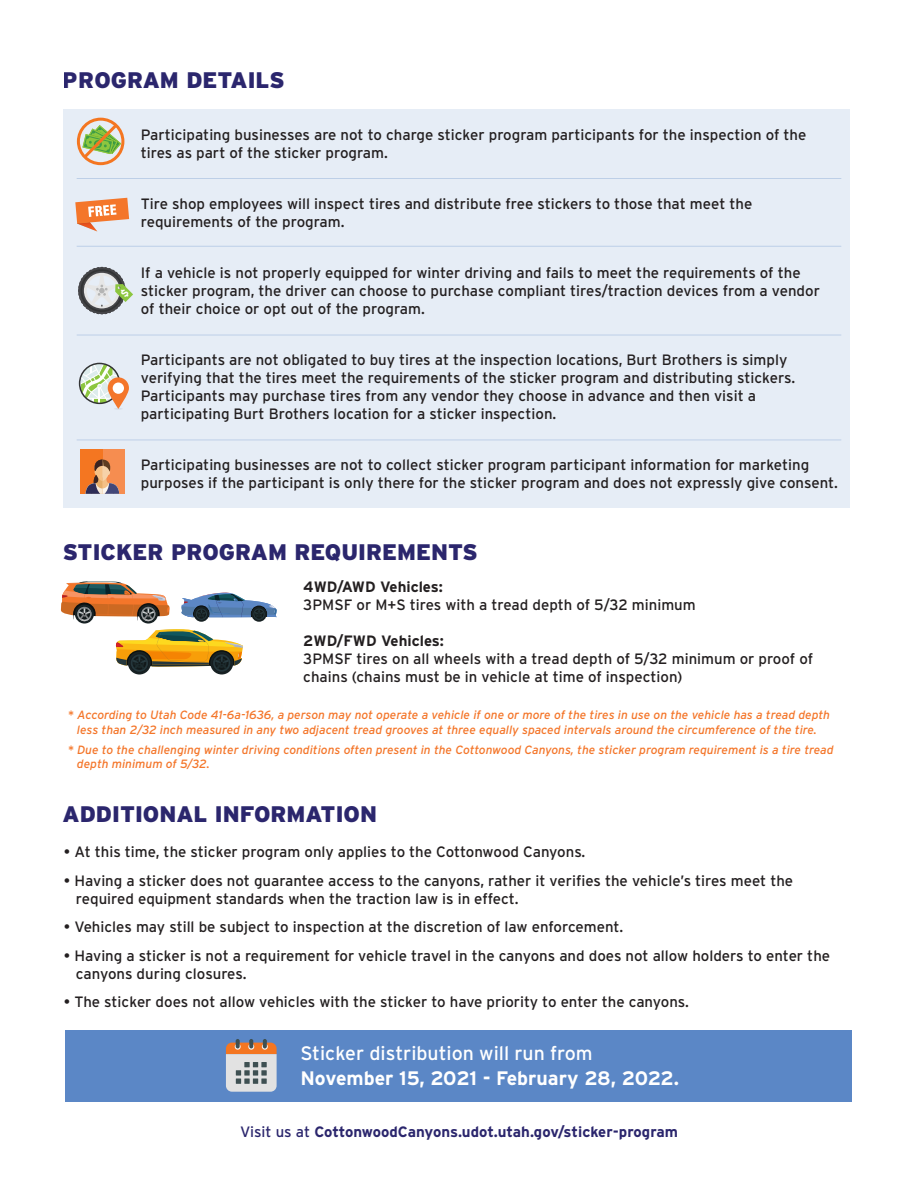
<style>
.page{position:relative;width:918px;height:1188px;background:#fff}
.page>*{position:absolute;margin:0;border:0;box-sizing:border-box;transform-origin:0 0}
.t1{font:900 22.5px "Interstate";color:#2b266d}
.t2{font:700 19.5px "Interstate";color:#fff}
.t3{font:19.5px "Interstate";color:#fff}
.t4{font:15px/18px "Interstate";color:#231f20}
.t5{font:700 15px "Interstate";color:#2b266d}
.t6{font:700 15px "Interstate";color:#231f20}
.t7{font:italic 12px/14.4px "Interstate";color:#f4762a;text-align:center}
.s1{font-weight:400}
</style>
<div class="page">
<div style="left:63px;top:109px;width:787px;height:399px;background:#e6edf6"></div>
<hr style="left:77px;top:246px;width:764px;height:1px;background:#5b87c6">
<hr style="left:77px;top:335px;width:764px;height:1px;background:#5b87c6">
<hr style="left:77px;top:178px;width:764px;height:1px;background:#5b87c6">
<hr style="left:77px;top:440px;width:764px;height:1px;background:#5b87c6">
<svg style="left:75px;top:198px;width:54px;height:34px"></svg>
<div style="left:77px;top:118px;width:47px;height:47px;border:3px solid #f47621;border-radius:50%"></div>
<svg style="left:81px;top:121px;width:40px;height:40px"></svg>
<div style="left:80px;top:450px;width:44px;height:44px;background:#f68d50"></div>
<div style="left:80px;top:450px;width:22px;height:44px;background:#f47621"></div>
<svg style="left:86px;top:459px;width:33px;height:35px"></svg>
<div style="left:66px;top:1030px;width:786px;height:72px;background:#5b87c6"></div>
<svg style="left:139px;top:604px;width:19px;height:20px"></svg>
<svg style="left:75px;top:604px;width:19px;height:20px"></svg>
<svg style="left:61px;top:581px;width:108px;height:40px"></svg>
<svg style="left:210px;top:652px;width:23px;height:23px"></svg>
<div style="left:212px;top:653px;width:19px;height:20px;background:#151c1f;border-radius:50%"></div>
<div style="left:213px;top:654px;width:17px;height:18px;background:#25373c;border-radius:50%"></div>
<svg style="left:128px;top:652px;width:23px;height:23px"></svg>
<div style="left:130px;top:653px;width:19px;height:20px;background:#151c1f;border-radius:50%"></div>
<div style="left:131px;top:654px;width:17px;height:18px;background:#25373c;border-radius:50%"></div>
<svg style="left:116px;top:629px;width:127px;height:41px"></svg>
<svg style="left:251px;top:607px;width:16px;height:15px"></svg>
<div style="left:253px;top:608px;width:12px;height:13px;background:#151c1f;border-radius:50%"></div>
<div style="left:253px;top:608px;width:12px;height:12px;background:#213035;border-radius:50%"></div>
<div style="left:195px;top:608px;width:13px;height:13px;background:#151c1f;border-radius:50%"></div>
<div style="left:196px;top:608px;width:11px;height:12px;background:#25373c;border-radius:50%"></div>
<svg style="left:181px;top:592px;width:96px;height:27px"></svg>
<svg style="left:226px;top:1039px;width:51px;height:53px;background:#c1b2a8"></svg>
<div style="left:79px;top:363px;width:41px;height:41px;border:2px solid #333435;border-radius:50%"></div>
<svg style="left:80px;top:364px;width:49px;height:46px"></svg>
<div style="left:113px;top:383px;width:11px;height:11px;background:#fff;border-radius:50%"></div>
<svg style="left:78px;top:267px;width:55px;height:47px"></svg>
<h1 class="t1" style="left:63px;top:67px;width:223px">PROGRAM DETAILS</h1>
<p class="t4" style="left:141px;top:126px;width:667px">Participating businesses are not to charge sticker program participants for the inspection of the tires as part of the sticker program.</p>
<p class="t4" style="left:141px;top:195px;width:613px">Tire shop employees will inspect tires and distribute free stickers to those that meet the requirements of the program.</p>
<p class="t4" style="left:141px;top:264px;width:681px">If a vehicle is not properly equipped for winter driving and fails to meet the requirements of the sticker program, the driver can choose to purchase compliant tires/traction devices from a vendor of their choice or opt out of the program.</p>
<p class="t4" style="left:141px;top:351px;width:656px">Participants are not obligated to buy tires at the inspection locations, Burt Brothers is simply verifying that the tires meet the requirements of the sticker program and distributing stickers.<br>Participants may purchase tires from any vendor they choose in advance and then visit a participating Burt Brothers location for a sticker inspection.</p>
<p class="t4" style="left:141px;top:456px;width:699px">Participating businesses are not to collect sticker program participant information for marketing purposes if the participant is only there for the sticker program and does not expressly give consent.</p>
<h1 class="t1" style="left:63px;top:540px;width:416px">STICKER PROGRAM REQUIREMENTS</h1>
<p class="t6" style="left:303px;top:579px;width:141px">4WD/AWD Vehicles:</p>
<p class="t4" style="left:303px;top:596px;width:394px">3PMSF or M+S tires with a tread depth of 5/32 minimum</p>
<p class="t6" style="left:303px;top:633px;width:142px">2WD/FWD Vehicles:</p>
<p class="t4" style="left:303px;top:650px;width:511px">3PMSF tires on all wheels with a tread depth of 5/32 minimum or proof of chains (chains must be in vehicle at time of inspection)</p>
<p class="t7" style="left:68px;top:708px;width:764px">* According to Utah Code 41-6a-1636, a person may not operate a vehicle if one or more of the tires in use on the vehicle has a tread depth less than 2/32 inch measured in any two adjacent tread grooves at three equally spaced intervals around the circumference of the tire.</p>
<p class="t7" style="left:77px;top:742px;width:758px;text-align:left;text-indent:-9px">* Due to the challenging winter driving conditions often present in the Cottonwood Canyons, the sticker program requirement is a tire tread depth minimum of 5/32.</p>
<h1 class="t1" style="left:63px;top:802px;width:316px">ADDITIONAL INFORMATION</h1>
<p class="t4" style="left:64px;top:843px;width:523px">• At this time, the sticker program only applies to the Cottonwood Canyons.</p>
<p class="t4" style="left:76px;top:871px;width:719px;text-indent:-12px">• Having a sticker does not guarantee access to the canyons, rather it verifies the vehicle’s tires meet the required equipment standards when the traction law is in effect.</p>
<p class="t4" style="left:64px;top:918px;width:561px">• Vehicles may still be subject to inspection at the discretion of law enforcement.</p>
<p class="t4" style="left:76px;top:946px;width:756px;text-indent:-12px">• Having a sticker is not a requirement for vehicle travel in the canyons and does not allow holders to enter the canyons during closures.</p>
<p class="t4" style="left:64px;top:993px;width:627px">• The sticker does not allow vehicles with the sticker to have priority to enter the canyons.</p>
<h2 class="t3" style="left:300px;top:1042px;width:294px">Sticker distribution will run from</h2>
<h2 class="t2" style="left:300px;top:1068px;width:380px">November 15, 2021 - February 28, 2022.</h2>
<p class="t5" style="left:240px;top:1123px;width:439px"><span class="s1">Visit us at</span> CottonwoodCanyons.udot.utah.gov/sticker-program</p>
</div>
